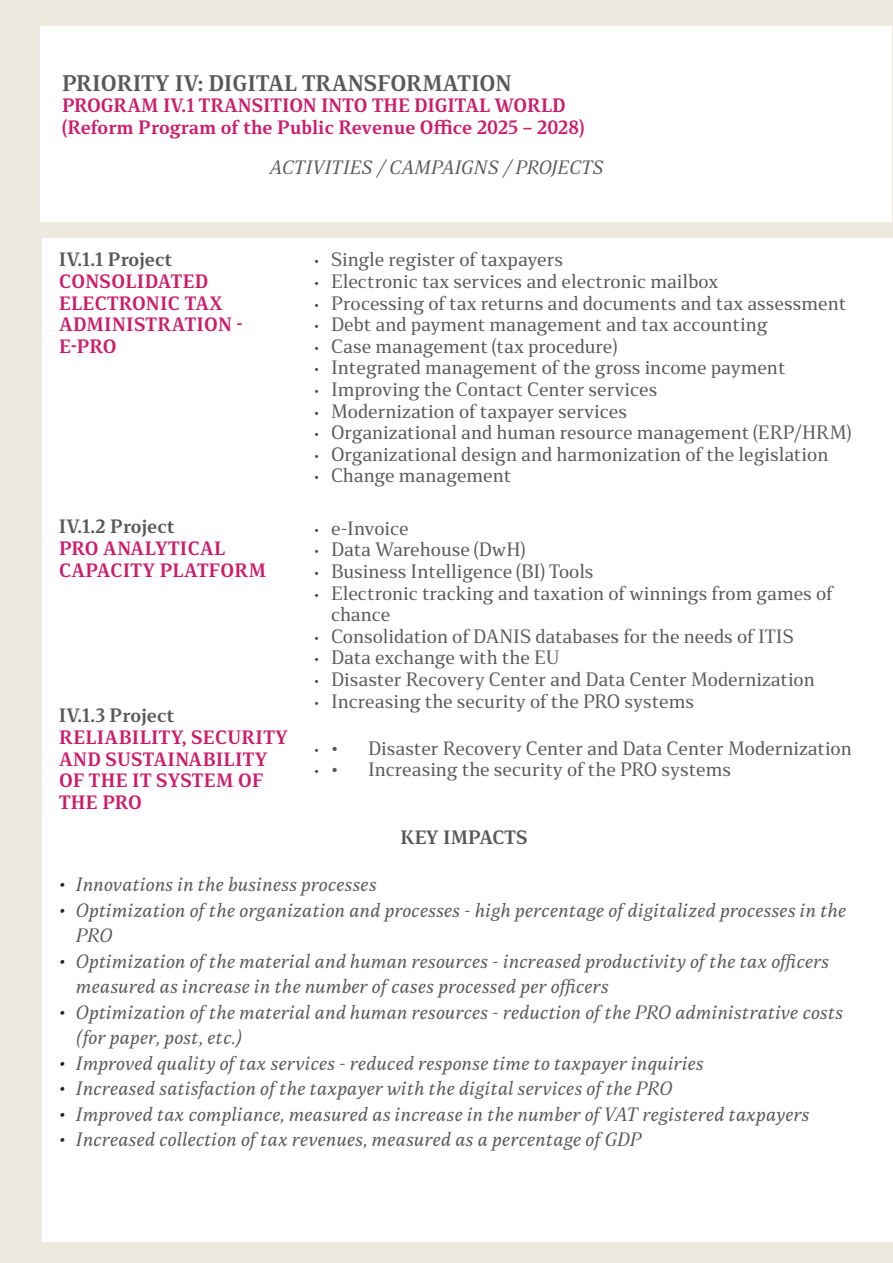
<style>
.page{position:relative;width:893px;height:1263px;background:#efeadf}
.page>*{position:absolute;margin:0;border:0;box-sizing:border-box;transform-origin:0 0}
.t1{font:700 21px "Stobi Serif";color:#57585a}
.t2{font:18px/21.6px "Stobi Serif";color:#57585a}
.t3{font:18px/25.5px "Stobi Serif It";color:#57585a}
.t4{font:700 18px/21.6px "Stobi Serif";letter-spacing:.005em;color:#ce1b69}
.t5{font:700 18px "Stobi Serif";color:#57585a}
.t6{font:300 13.5px "Stobi Serif";color:#3e3e3f}
.s1{font-weight:300;font-size:13.5px;color:#3e3e3f}
.s2{font-weight:400;font-size:18px;color:#57585a}
.s3{color:#231f20}
</style>
<div class="page">
<div style="left:43px;top:238px;width:850px;height:1004px;background:#fff"></div>
<div style="left:40px;top:26px;width:852px;height:195px;background:#fff"></div>
<p class="t1" style="left:62px;top:68px;width:451px">PRIORITY IV: DIGITAL TRANSFORMATION</p>
<p class="t4" style="left:62px;top:94px;width:524px">PROGRAM IV.1 TRANSITION INTO THE DIGITAL WORLD (Reform Program of the Public Revenue Office 2025 – 2028)</p>
<p class="t3" style="left:269px;top:154px;width:336px">ACTIVITIES / CAMPAIGNS / PROJECTS</p>
<p class="t5" style="left:59px;top:246px;width:115px">IV.1.1 Project</p>
<p class="t4" style="left:59px;top:270px;width:185px">CONSOLIDATED<br>ELECTRONIC TAX<br>ADMINISTRATION -<br>E-PRO</p>
<p class="t5" style="left:59px;top:513px;width:118px">IV.1.2 Project</p>
<p class="t4" style="left:59px;top:537px;width:208px">PRO ANALYTICAL<br>CAPACITY PLATFORM</p>
<p class="t5" style="left:59px;top:702px;width:117px">IV.1.3 Project</p>
<p class="t4" style="left:59px;top:726px;width:230px">RELIABILITY, SECURITY<br>AND SUSTAINABILITY<br>OF THE IT SYSTEM OF<br>THE PRO</p>
<p class="t2" style="left:314px;top:248px;width:251px"><span class="s1">•</span> Single register of taxpayers</p>
<p class="t2" style="left:314px;top:270px;width:406px"><span class="s1">•</span> Electronic tax services and electronic mailbox</p>
<p class="t2" style="left:314px;top:292px;width:534px"><span class="s1">•</span> Processing of tax returns and documents and tax assessment</p>
<p class="t2" style="left:314px;top:313px;width:455px"><span class="s1">•</span> Debt and payment management and tax accounting</p>
<p class="t2" style="left:314px;top:335px;width:305px"><span class="s1">•</span> Case management (tax procedure)</p>
<p class="t2" style="left:314px;top:356px;width:473px"><span class="s1">•</span> Integrated management of the gross income payment</p>
<p class="t2" style="left:314px;top:378px;width:345px"><span class="s1">•</span> Improving the Contact Center services</p>
<p class="t2" style="left:314px;top:400px;width:314px"><span class="s1">•</span> Modernization of taxpayer services</p>
<p class="t2" style="left:314px;top:421px;width:539px"><span class="s1">•</span> Organizational and human resource management (ERP/HRM)</p>
<p class="t2" style="left:314px;top:443px;width:516px"><span class="s1">•</span> Organizational design and harmonization of the legislation</p>
<p class="t2" style="left:314px;top:464px;width:199px"><span class="s1">•</span> Change management</p>
<p class="t2" style="left:314px;top:517px;width:96px"><span class="s1">•</span> e-Invoice</p>
<p class="t2" style="left:314px;top:538px;width:213px"><span class="s1">•</span> Data Warehouse (DwH)</p>
<p class="t2" style="left:314px;top:560px;width:281px"><span class="s1">•</span> Business Intelligence (BI) Tools</p>
<p class="t2" style="left:331px;top:582px;width:503px;text-indent:-17px"><span class="s1">•</span> Electronic tracking and taxation of winnings from games of chance</p>
<p class="t2" style="left:314px;top:625px;width:481px"><span class="s1">•</span> Consolidation of DANIS databases for the needs of ITIS</p>
<p class="t2" style="left:314px;top:646px;width:247px"><span class="s1">•</span> Data exchange with the EU</p>
<p class="t2" style="left:314px;top:668px;width:502px"><span class="s1">•</span> Disaster Recovery Center and Data Center Modernization</p>
<p class="t2" style="left:314px;top:690px;width:382px"><span class="s1">•</span> Increasing the security of the PRO systems</p>
<p class="t6" style="left:314px;top:740px;width:26px">• <span class="s2">•</span></p>
<p class="t2" style="left:368px;top:737px;width:485px">Disaster Recovery Center and Data Center Modernization</p>
<p class="t6" style="left:314px;top:762px;width:26px">• <span class="s2">•</span></p>
<p class="t2" style="left:368px;top:758px;width:365px">Increasing the security of the PRO systems</p>
<p class="t5" style="left:401px;top:824px;width:129px">KEY IMPACTS</p>
<p class="t3" style="left:59px;top:871px;width:319px"><span class="s3">•</span> Innovations in the business processes</p>
<p class="t3" style="left:76px;top:897px;width:772px;text-indent:-17px"><span class="s3">•</span> Optimization of the organization and processes - high percentage of digitalized processes in the<br>PRO</p>
<p class="t3" style="left:76px;top:948px;width:755px;text-indent:-17px"><span class="s3">•</span> Optimization of the material and human resources - increased productivity of the tax officers measured as increase in the number of cases processed per officers</p>
<p class="t3" style="left:76px;top:999px;width:769px;text-indent:-17px"><span class="s3">•</span> Optimization of the material and human resources - reduction of the PRO administrative costs (for paper, post, etc.)</p>
<p class="t3" style="left:59px;top:1050px;width:646px"><span class="s3">•</span> Improved quality of tax services - reduced response time to taxpayer inquiries</p>
<p class="t3" style="left:59px;top:1075px;width:615px"><span class="s3">•</span> Increased satisfaction of the taxpayer with the digital services of the PRO</p>
<p class="t3" style="left:59px;top:1101px;width:752px"><span class="s3">•</span> Improved tax compliance, measured as increase in the number of VAT registered taxpayers</p>
<p class="t3" style="left:59px;top:1126px;width:584px"><span class="s3">•</span> Increased collection of tax revenues, measured as a percentage of GDP</p>
</div>
